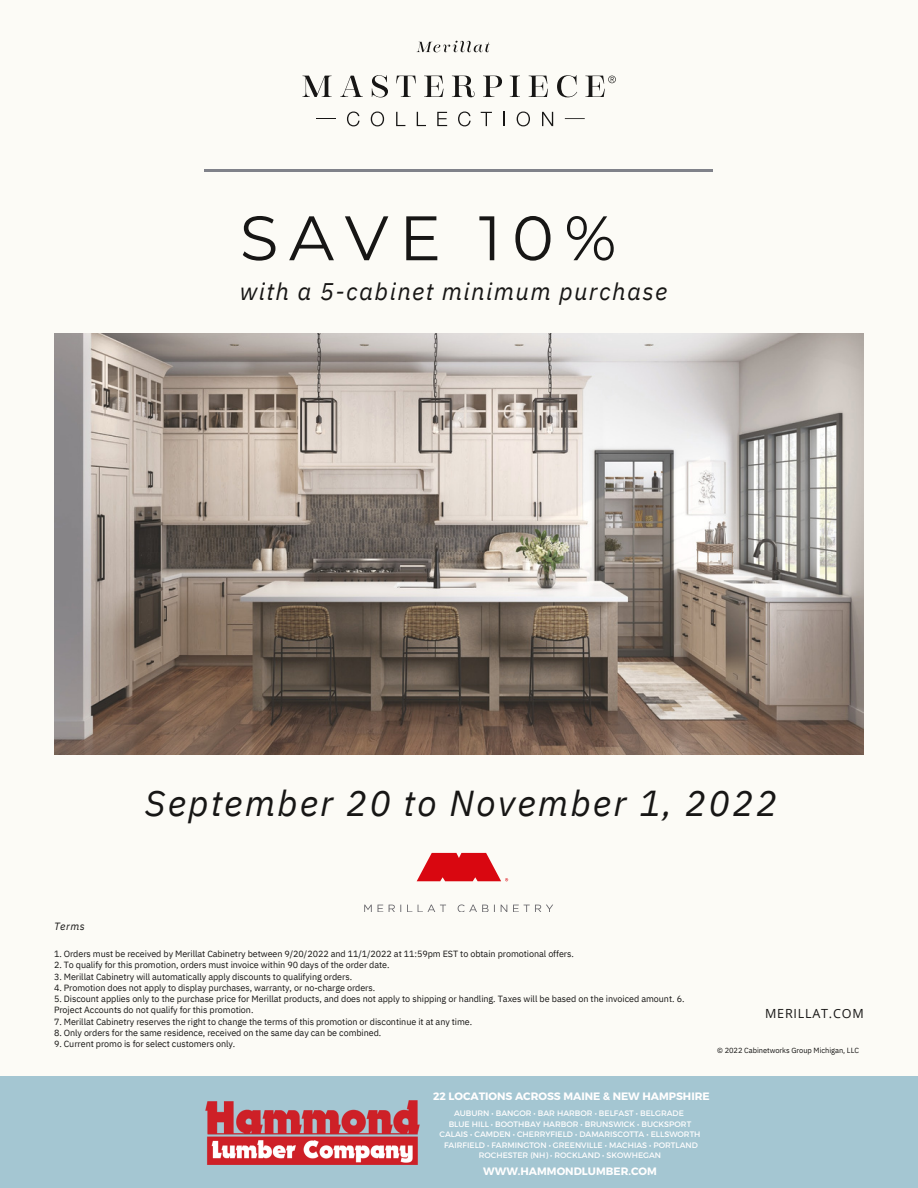
<style>
.page{position:relative;width:918px;height:1188px;background:#fcfbf6}
.page>*{position:absolute;margin:0;border:0;box-sizing:border-box;transform-origin:0 0}
.t1{font:62.7px "Montserrat";letter-spacing:.17em;color:#171615}
.t2{font:italic 36px "IBM Plex Sans";letter-spacing:.055em;color:#171615}
.t3{font:italic 24px "IBM Plex Sans";letter-spacing:.055em;color:#171615}
.t4{font:12.6px "Open Sans";letter-spacing:.06em;color:#171615}
.t5{font:700 10.65px "Montserrat";color:#fffefe}
.t6{font:italic 10.5px "IBM Plex Sans";letter-spacing:.045em;color:#171615}
.t7{font:9px/11.2px "IBM Plex Sans";letter-spacing:-.005em;color:#171615}
.t8{font:7.95px/10.5px "Montserrat";color:#fffefe;text-align:center}
.t9{font:7.5px "IBM Plex Sans";letter-spacing:-.005em;color:#171615}
</style>
<div class="page">
<div style="left:0;top:1077px;width:918px;height:111px;background:#a4c6d2"></div>
<svg style="left:417px;top:41px;width:73px;height:11px"></svg>
<svg style="left:417px;top:853px;width:91px;height:28px"></svg>
<svg style="left:364px;top:904px;width:189px;height:8px"></svg>
<hr style="left:205px;top:169px;width:508px;height:1px;background:#80828a">
<hr style="left:205px;top:170px;width:508px;height:1px;background:#80828a">
<hr style="left:205px;top:171px;width:508px;height:1px;background:#80828a">
<svg style="left:316px;top:118px;width:20px;height:1px"></svg>
<svg style="left:347px;top:112px;width:13px;height:14px"></svg>
<svg style="left:371px;top:112px;width:13px;height:14px"></svg>
<svg style="left:396px;top:112px;width:9px;height:14px"></svg>
<svg style="left:417px;top:112px;width:9px;height:14px"></svg>
<svg style="left:437px;top:112px;width:10px;height:14px"></svg>
<svg style="left:458px;top:112px;width:13px;height:14px"></svg>
<svg style="left:481px;top:112px;width:11px;height:14px"></svg>
<svg style="left:503px;top:112px;width:2px;height:14px"></svg>
<svg style="left:517px;top:112px;width:13px;height:14px"></svg>
<svg style="left:542px;top:112px;width:11px;height:14px"></svg>
<svg style="left:565px;top:118px;width:20px;height:1px"></svg>
<svg style="left:302px;top:76px;width:30px;height:21px"></svg>
<svg style="left:340px;top:76px;width:23px;height:21px"></svg>
<svg style="left:372px;top:75px;width:16px;height:22px"></svg>
<svg style="left:396px;top:76px;width:20px;height:21px"></svg>
<svg style="left:424px;top:76px;width:20px;height:21px"></svg>
<svg style="left:452px;top:76px;width:23px;height:21px"></svg>
<svg style="left:483px;top:76px;width:19px;height:21px"></svg>
<svg style="left:510px;top:76px;width:10px;height:21px"></svg>
<svg style="left:529px;top:76px;width:19px;height:21px"></svg>
<svg style="left:557px;top:75px;width:20px;height:22px"></svg>
<svg style="left:585px;top:76px;width:31px;height:21px"></svg>
<img style="left:54px;top:333px;width:810px;height:421px">
<img style="left:205px;top:1100px;width:214px;height:64px">
<h1 class="t1" style="left:240px;top:200px;width:378px">SAVE 10%</h1>
<h3 class="t3" style="left:240px;top:275px;width:429px">with a 5-cabinet minimum purchase</h3>
<h2 class="t2" style="left:145px;top:779px;width:634px">September 20 to November 1, 2022</h2>
<p class="t6" style="left:54px;top:920px;width:32px">Terms</p>
<p class="t7" style="left:54px;top:948px;width:521px">1. Orders must be received by Merillat Cabinetry between 9/20/2022 and 11/1/2022 at 11:59pm EST to obtain promotional offers.</p>
<p class="t7" style="left:54px;top:959px;width:337px">2. To qualify for this promotion, orders must invoice within 90 days of the order date.</p>
<p class="t7" style="left:54px;top:971px;width:300px">3. Merillat Cabinetry will automatically apply discounts to qualifying orders.</p>
<p class="t7" style="left:54px;top:982px;width:323px">4. Promotion does not apply to display purchases, warranty, or no-charge orders.</p>
<p class="t7" style="left:54px;top:993px;width:632px">5. Discount applies only to the purchase price for Merillat products, and does not apply to shipping or handling. Taxes will be based on the invoiced amount. 6.<br>Project Accounts do not qualify for this promotion.</p>
<p class="t7" style="left:54px;top:1016px;width:420px">7. Merillat Cabinetry reserves the right to change the terms of this promotion or discontinue it at any time.</p>
<p class="t7" style="left:54px;top:1027px;width:329px">8. Only orders for the same residence, received on the same day can be combined.</p>
<p class="t7" style="left:54px;top:1038px;width:183px">9. Current promo is for select customers only.</p>
<h3 class="t4" style="left:765px;top:1004px;width:100px">MERILLAT.COM</h3>
<p class="t9" style="left:717px;top:1046px;width:143px">© 2022 Cabinetworks Group Michigan, LLC</p>
<p class="t5" style="left:433px;top:1089px;width:278px">22 LOCATIONS ACROSS MAINE &amp; NEW HAMPSHIRE</p>
<p class="t8" style="left:439px;top:1108px;width:263px">AUBURN • BANGOR • BAR HARBOR • BELFAST • BELGRADE<br>BLUE HILL • BOOTHBAY HARBOR • BRUNSWICK • BUCKSPORT CALAIS • CAMDEN • CHERRYFIELD • DAMARISCOTTA • ELLSWORTH FAIRFIELD • FARMINGTON • GREENVILLE • MACHIAS • PORTLAND ROCHESTER (NH) • ROCKLAND • SKOWHEGAN</p>
<p class="t5" style="left:483px;top:1164px;width:175px">WWW.HAMMONDLUMBER.COM</p>
</div>
